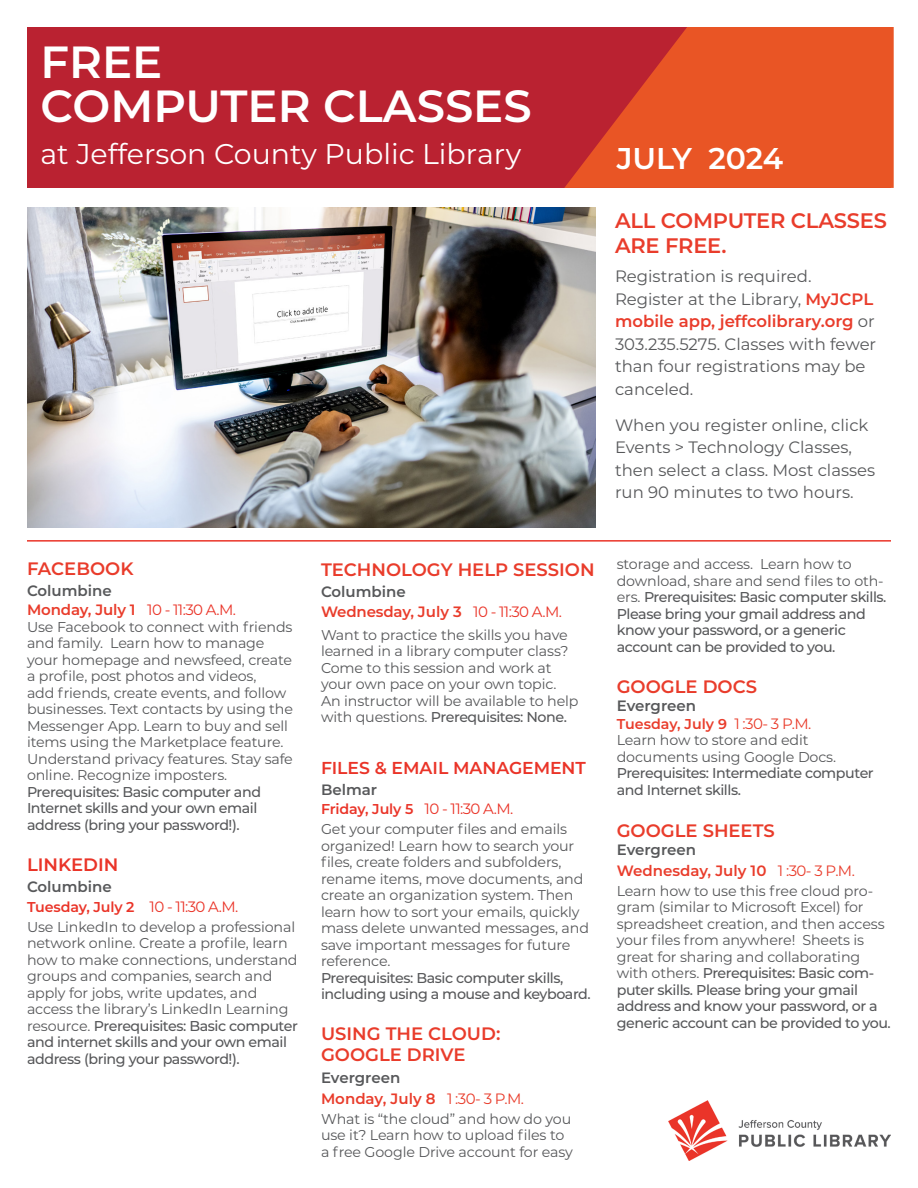
<style>
.page{position:relative;width:918px;height:1188px;background:#fff}
.page>*{position:absolute;margin:0;border:0;box-sizing:border-box;transform-origin:0 0}
.t1{font:600 45px/43.5px "Montserrat";color:#fff}
.t2{font:600 30px "Montserrat";letter-spacing:-.005em;color:#fff}
.t3{font:28.5px "Montserrat";color:#fff}
.Body{font:600 21px/25.5px "Montserrat";letter-spacing:-.01em;color:#e93c2b}
.Paragraph_Style_1{font:600 18px/21px "Montserrat";color:#e93c2b}
.Body-2{font:600 18px "Montserrat";color:#ea3428}
.Body-3{font:600 17.25px "Montserrat";letter-spacing:-.005em;color:#ea3428}
.Body-4{font:16.5px/22.5px "Montserrat";color:#57585a}
.Paragraph_Style_1-2{font:600 15px/19.5px "Montserrat";color:#e93c2b}
.Paragraph_Style_1-3{font:600 15px "Montserrat";color:#57585a}
.Paragraph_Style_1-4{font:14.25px/16.5px "Montserrat";letter-spacing:-.01em;color:#57585a}
.Paragraph_Style_1-5{font:500 14.25px/16.5px "Montserrat";letter-spacing:-.03em;color:#57585a}
.Body-5{font:14.25px/16.5px "Montserrat";letter-spacing:-.01em;color:#57585a}
.Paragraph_Style_1-6{font:600 14.25px "Montserrat";letter-spacing:-.01em;color:#ea3428}
.Paragraph_Style_1-7{font:600 14.25px "Montserrat";color:#e93c2b}
.s1{font-weight:600;color:#e93c2b}
.s2{color:#57585a}
.s3{font-weight:400;color:#ea3428}
.s4{font-weight:400;font-size:15px}
.s5{font-weight:500}
.s6{font-weight:400}
</style>
<div class="page">
<div style="left:27px;top:27px;width:864px;height:161px;background:#ba2231"></div>
<svg style="left:564px;top:27px;width:330px;height:161px;fill:#e95525"></svg>
<img style="left:27px;top:207px;width:569px;height:320px">
<hr style="left:27px;top:540px;width:864px;height:2px;background:#ea3428">
<img style="left:668px;top:1101px;width:223px;height:60px">
<p class="t1" style="left:40px;top:38px;width:493px">FREE<br>COMPUTER CLASSES</p>
<p class="t3" style="left:40px;top:134px;width:482px">at Jefferson County Public Library</p>
<p class="t2" style="left:617px;top:137px;width:168px">JULY 2024</p>
<p class="Body" style="left:615px;top:207px;width:273px">ALL COMPUTER CLASSES<br>ARE FREE.</p>
<p class="Body-4" style="left:615px;top:265px;width:263px">Registration is required.<br>Register at the Library, <span class="s1">MyJCPL mobile app, jeffcolibrary.org</span> or<br>303.235.5275. Classes with fewer than four registrations may be canceled.</p>
<p class="Body-4" style="left:615px;top:413px;width:262px">When you register online, click<br>Events &gt; Technology Classes, then select a class. Most classes run 90 minutes to two hours.</p>
<p class="Paragraph_Style_1" style="left:27px;top:557px;width:108px">FACEBOOK</p>
<p class="Paragraph_Style_1-2" style="left:27px;top:580px;width:211px"><span class="s2">Columbine<br></span>Monday, July 1 <span class="s3">10 - 11:30 A.M.</span></p>
<p class="Paragraph_Style_1-4" style="left:27px;top:618px;width:268px">Use Facebook to connect with friends and family. Learn how to manage your homepage and newsfeed, create a profile, post photos and videos,<br>add friends, create events, and follow businesses. Text contacts by using the Messenger App. Learn to buy and sell items using the Marketplace feature.<br>Understand privacy features. Stay safe online. Recognize imposters.</p>
<p class="Paragraph_Style_1-5" style="left:27px;top:783px;width:236px">Prerequisites: Basic computer and<br>Internet skills and your own email address (bring your password!).</p>
<p class="Body-2" style="left:27px;top:852px;width:93px">LINKEDIN</p>
<p class="Paragraph_Style_1-3" style="left:27px;top:876px;width:86px">Columbine</p>
<p class="Paragraph_Style_1-6" style="left:27px;top:897px;width:213px">Tuesday, July 2 <span class="s4">10 - 11:30 A.M.</span></p>
<p class="Paragraph_Style_1-4" style="left:27px;top:918px;width:272px">Use LinkedIn to develop a professional network online. Create a profile, learn how to make connections, understand groups and companies, search and apply for jobs, write updates, and access the library’s LinkedIn Learning resource. <span class="s5">Prerequisites: Basic computer and internet skills and your own email address (bring your password!).</span></p>
<p class="Paragraph_Style_1" style="left:321px;top:559px;width:275px">TECHNOLOGY HELP SESSION</p>
<p class="Paragraph_Style_1-3" style="left:321px;top:581px;width:86px">Columbine</p>
<p class="Paragraph_Style_1-2" style="left:321px;top:601px;width:243px">Wednesday, July 3 <span class="s3">10 - 11:30 A.M.</span></p>
<p class="Paragraph_Style_1-4" style="left:321px;top:626px;width:259px">Want to practice the skills you have learned in a library computer class?<br>Come to this session and work at your own pace on your own topic.<br>An instructor will be available to help with questions. <span class="s5">Prerequisites: None.</span></p>
<p class="Body-3" style="left:321px;top:755px;width:266px">FILES &amp; EMAIL MANAGEMENT</p>
<p class="Paragraph_Style_1-3" style="left:321px;top:779px;width:58px">Belmar</p>
<p class="Paragraph_Style_1-6" style="left:321px;top:799px;width:194px">Friday, July 5 <span class="s4">10 - 11:30 A.M.</span></p>
<p class="Body-5" style="left:321px;top:820px;width:271px">Get your computer files and emails organized! Learn how to search your files, create folders and subfolders, rename items, move documents, and create an organization system. Then learn how to sort your emails, quickly mass delete unwanted messages, and save important messages for future reference.<br><span class="s5">Prerequisites: Basic computer skills, including using a mouse and keyboard.</span></p>
<p class="Paragraph_Style_1" style="left:321px;top:1023px;width:181px">USING THE CLOUD:<br>GOOGLE DRIVE</p>
<p class="Paragraph_Style_1-3" style="left:321px;top:1067px;width:81px">Evergreen</p>
<p class="Paragraph_Style_1-2" style="left:321px;top:1088px;width:205px">Monday, July 8 <span class="s6">1 :30- 3 P.M.</span></p>
<p class="Paragraph_Style_1-4" style="left:321px;top:1110px;width:253px">What is “the cloud” and how do you use it? Learn how to upload files to a free Google Drive account for easy</p>
<p class="Paragraph_Style_1-5" style="left:617px;top:555px;width:271px"><span class="s6">storage and access. Learn how to download, share and send files to oth&shy;ers.</span> Prerequisites: Basic computer skills.<br>Please bring your gmail address and know your password, or a generic account can be provided to you.</p>
<p class="Paragraph_Style_1" style="left:617px;top:675px;width:142px">GOOGLE DOCS</p>
<p class="Paragraph_Style_1-3" style="left:617px;top:695px;width:81px">Evergreen</p>
<p class="Paragraph_Style_1-7" style="left:617px;top:714px;width:196px">Tuesday, July 9 <span class="s4">1 :30- 3 P.M.</span></p>
<p class="Paragraph_Style_1-5" style="left:617px;top:731px;width:259px"><span class="s6">Learn how to store and edit documents using Google Docs.<br></span>Prerequisites: Intermediate computer and Internet skills.</p>
<p class="Paragraph_Style_1" style="left:617px;top:819px;width:159px">GOOGLE SHEETS</p>
<p class="Paragraph_Style_1-3" style="left:617px;top:839px;width:81px">Evergreen</p>
<p class="Paragraph_Style_1-2" style="left:617px;top:860px;width:240px">Wednesday, July 10 <span class="s6">1 :30- 3 P.M.</span></p>
<p class="Paragraph_Style_1-4" style="left:617px;top:882px;width:276px">Learn how to use this free cloud pro&shy;gram (similar to Microsoft Excel) for spreadsheet creation, and then access your files from anywhere! Sheets is great for sharing and collaborating with others. <span class="s5">Prerequisites: Basic com&shy;puter skills. Please bring your gmail address and know your password, or a generic account can be provided to you.</span></p>
</div>
